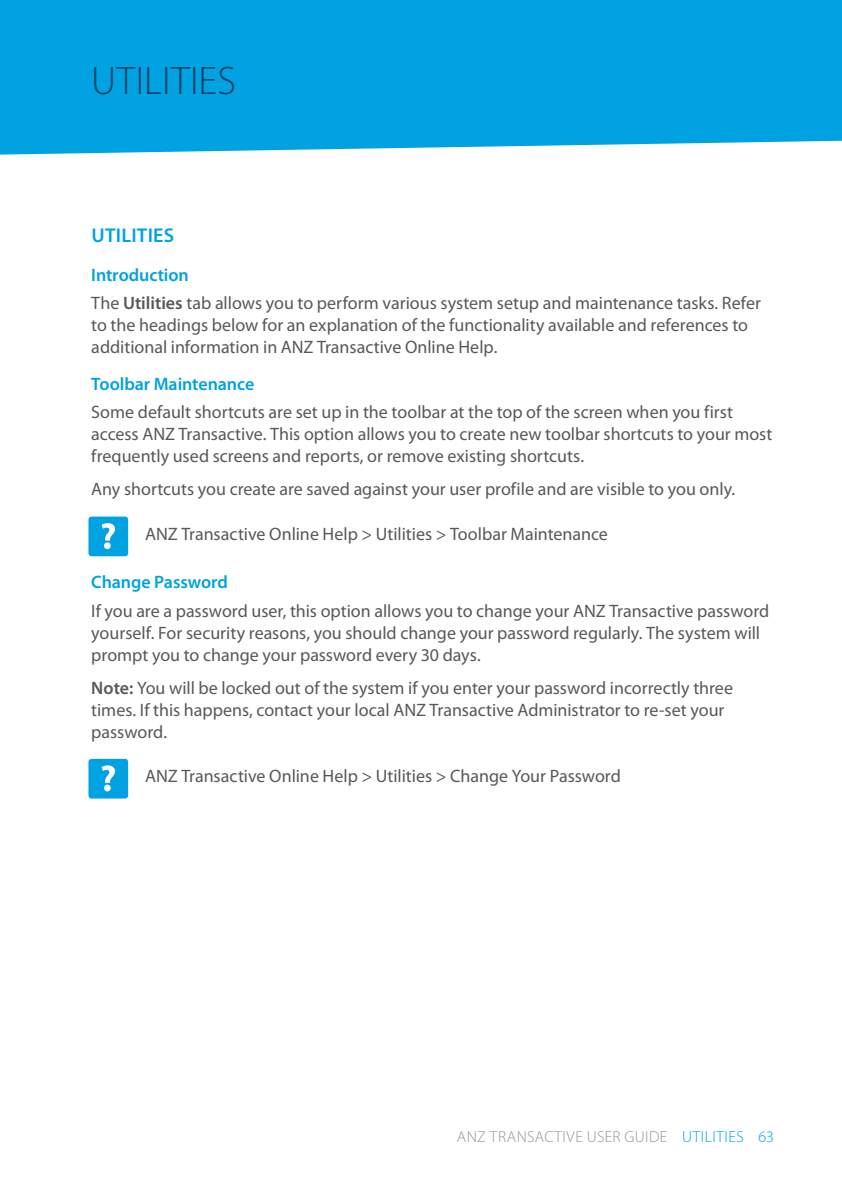
<style>
.page{position:relative;width:842px;height:1191px;background:#fff}
.page>*{position:absolute;margin:0;border:0;box-sizing:border-box;transform-origin:0 0}
.t1{font:300 40px "Myriad Pro";letter-spacing:.01em;color:#003f61}
.t2{font:600 20px "Myriad Pro";letter-spacing:.015em;color:#00a2e1}
.t3{font:18px/22px "Myriad Pro";color:#57585a}
.t4{font:600 18px "Myriad Pro";letter-spacing:-.005em;color:#00a2e1}
.t5{font:300 16px "Myriad Pro";letter-spacing:.03em;color:#939598}
.t6{font:300 16px "Myriad Pro";color:#00a2e1}
.s1{font-weight:600;color:#00a2e1}
.s2{font-weight:600}
.s3{color:#00a2e1}
</style>
<div class="page">
<div style="left:0;top:0;width:842px;height:155px;background:#00a2e1"></div>
<div style="left:88px;top:516px;width:40px;height:40px;background:#00a2e1;border-radius:3px"></div>
<svg style="left:102px;top:523px;width:13px;height:26px"></svg>
<div style="left:88px;top:759px;width:40px;height:39px;background:#00a2e1;border-radius:3px"></div>
<svg style="left:102px;top:765px;width:13px;height:26px"></svg>
<h1 class="t1" style="left:91px;top:58px;width:125px">UTILITIES</h1>
<p class="t2" style="left:91px;top:222px;width:84px">UTILITIES</p>
<p class="t3" style="left:91px;top:260px;width:671px;line-height:28.4px"><span class="s1">Introduction<br></span>The <span class="s2">Utilities</span> tab allows you to perform various system setup and maintenance tasks. Refer</p>
<p class="t3" style="left:91px;top:314px;width:658px">to the headings below for an explanation of the functionality available and references to additional information in ANZ Transactive Online Help.</p>
<p class="t4" style="left:91px;top:372px;width:165px">Toolbar Maintenance</p>
<p class="t3" style="left:91px;top:401px;width:683px">Some default shortcuts are set up in the toolbar at the top of the screen when you first access ANZ Transactive. This option allows you to create new toolbar shortcuts to your most frequently used screens and reports, or remove existing shortcuts.</p>
<p class="t3" style="left:91px;top:478px;width:644px">Any shortcuts you create are saved against your user profile and are visible to you only.</p>
<p class="t3" style="left:145px;top:522px;width:464px">ANZ Transactive Online Help &gt; Utilities &gt; Toolbar Maintenance</p>
<p class="t4" style="left:91px;top:570px;width:138px">Change Password</p>
<p class="t3" style="left:91px;top:599px;width:680px">If you are a password user, this option allows you to change your ANZ Transactive password yourself. For security reasons, you should change your password regularly. The system will prompt you to change your password every 30 days.</p>
<p class="t3" style="left:91px;top:676px;width:643px"><span class="s2">Note:</span> You will be locked out of the system if you enter your password incorrectly three times. If this happens, contact your local ANZ Transactive Administrator to re-set your password.</p>
<p class="t3" style="left:145px;top:764px;width:477px">ANZ Transactive Online Help &gt; Utilities &gt; Change Your Password</p>
<p class="t5" style="left:457px;top:1127px;width:280px">ANZ TRANSACTIVE USER GUIDE <span class="s3">UTILITIES</span></p>
<p class="t6" style="left:758px;top:1127px;width:17px">63</p>
</div>
